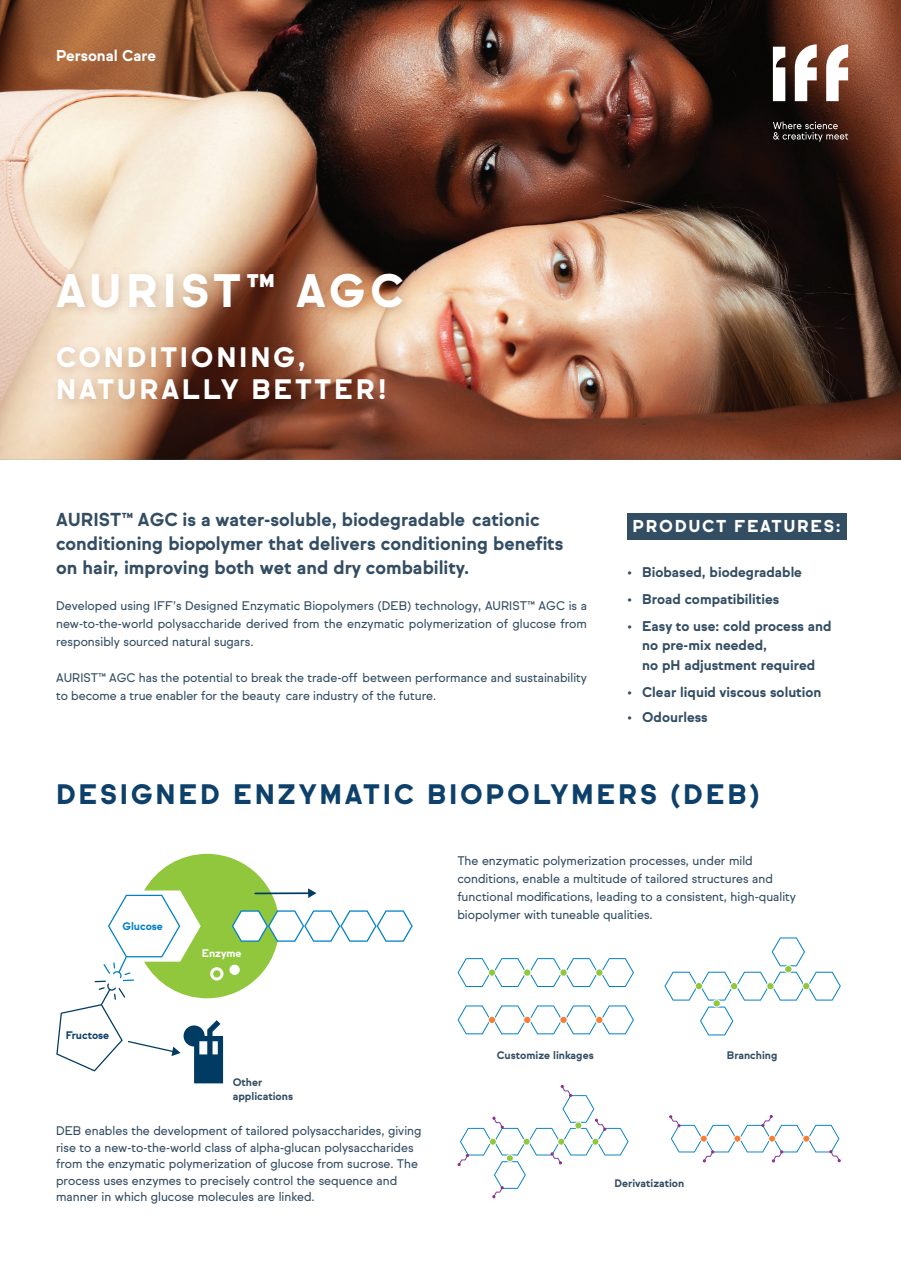
<style>
.page{position:relative;width:901px;height:1273px;background:#fff}
.page>*{position:absolute;margin:0;border:0;box-sizing:border-box;transform-origin:0 0}
.t1{font:900 45px "Sul Sans";letter-spacing:.1em;color:#fff}
.t2{font:900 27px "Sul Sans";letter-spacing:.1em;color:#0d406a}
.t3{font:900 27px/32.4px "Sul Sans";letter-spacing:.1em;color:#fff}
.t4{font:700 18px/24px "Sul Sans";color:#334d62}
.t5{font:900 16.5px "Sul Sans";letter-spacing:.1em;color:#fff}
.t6{font:700 15px "Sul Sans";color:#fff}
.t7{font:700 13.5px/19.5px "Sul Sans";color:#334d62}
.t8{font:12px/18px "Sul Sans";color:#334d62}
.t9{font:700 10.5px/13.5px "Sul Sans";color:#334d62}
.t10{font:700 10.5px "Sul Sans";color:#0d406a}
.t11{font:700 10.5px "Sul Sans";color:#0080c7}
.t12{font:700 10.5px "Sul Sans";color:#fff}
</style>
<div class="page">
<img style="left:0;top:0;width:900px;height:460px">
<img style="left:51px;top:267px;width:363px;height:145px">
<svg style="left:56px;top:853px;width:356px;height:230px"></svg>
<svg style="left:457px;top:958px;width:177px;height:29px"></svg>
<svg style="left:457px;top:1005px;width:177px;height:29px"></svg>
<svg style="left:664px;top:937px;width:176px;height:98px"></svg>
<svg style="left:669px;top:1114px;width:171px;height:48px"></svg>
<svg style="left:457px;top:1084px;width:171px;height:114px"></svg>
<svg style="left:772px;top:44px;width:75px;height:98px"></svg>
<div style="left:627px;top:513px;width:219px;height:26px;background:#334d62"></div>
<svg style="left:0;top:0;width:3px;height:5px"></svg>
<svg style="left:894px;top:0;width:7px;height:5px"></svg>
<p class="t6" style="left:56px;top:47px;width:102px">Personal Care</p>
<h1 class="t1" style="left:56px;top:264px;width:349px">AURIST™ AGC</h1>
<h2 class="t3" style="left:56px;top:341px;width:332px">CONDITIONING,<br>NATURALLY BETTER!</h2>
<h3 class="t4" style="left:56px;top:507px;width:508px">AURIST™ AGC is a water-soluble, biodegradable cationic conditioning biopolymer that delivers conditioning benefits on hair, improving both wet and dry combability.</h3>
<p class="t8" style="left:56px;top:596px;width:532px;text-align:justify">Developed using IFF’s Designed Enzymatic Biopolymers (DEB) technology, AURIST™ AGC is a new-to-the-world polysaccharide derived from the enzymatic polymerization of glucose from responsibly sourced natural sugars.</p>
<p class="t8" style="left:56px;top:668px;width:532px">AURIST™ AGC has the potential to break the trade-off between performance and sustainability to become a true enabler for the beauty care industry of the future.</p>
<h3 class="t5" style="left:632px;top:516px;width:209px">PRODUCT FEATURES:</h3>
<p class="t7" style="left:627px;top:562px;width:176px">• Biobased, biodegradable</p>
<p class="t7" style="left:627px;top:589px;width:154px">• Broad compatibilities</p>
<p class="t7" style="left:642px;top:616px;width:191px;text-indent:-15px">• Easy to use: cold process and no pre-mix needed,<br>no pH adjustment required</p>
<p class="t7" style="left:627px;top:682px;width:196px">• Clear liquid viscous solution</p>
<p class="t7" style="left:627px;top:708px;width:82px">• Odourless</p>
<h2 class="t2" style="left:56px;top:778px;width:705px">DESIGNED ENZYMATIC BIOPOLYMERS (DEB)</h2>
<p class="t11" style="left:122px;top:920px;width:42px">Glucose</p>
<p class="t10" style="left:66px;top:1029px;width:45px">Fructose</p>
<p class="t12" style="left:202px;top:947px;width:41px">Enzyme</p>
<p class="t9" style="left:233px;top:1075px;width:62px">Other applications</p>
<p class="t8" style="left:56px;top:1122px;width:367px;line-height:16.5px">DEB enables the development of tailored polysaccharides, giving rise to a new-to-the-world class of alpha-glucan polysaccharides from the enzymatic polymerization of glucose from sucrose. The process uses enzymes to precisely control the sequence and manner in which glucose molecules are linked.</p>
<p class="t8" style="left:457px;top:851px;width:340px">The enzymatic polymerization processes, under mild conditions, enable a multitude of tailored structures and functional modifications, leading to a consistent, high-quality biopolymer with tuneable qualities.</p>
<p class="t9" style="left:496px;top:1048px;width:98px">Customize linkages</p>
<p class="t9" style="left:726px;top:1048px;width:52px">Branching</p>
<p class="t9" style="left:614px;top:1176px;width:71px">Derivatization</p>
</div>
